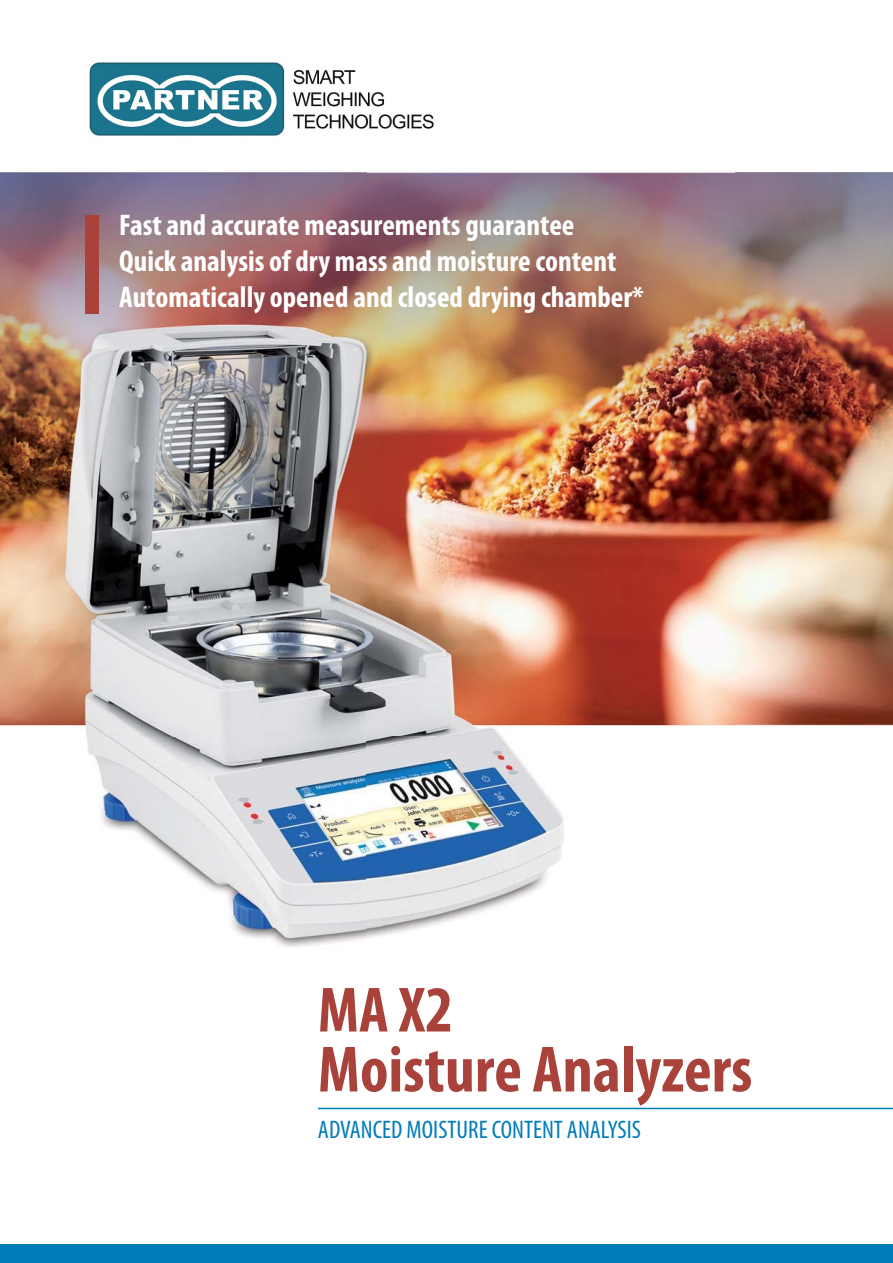
<style>
.page{position:relative;width:893px;height:1263px;background:#fff}
.page>*{position:absolute;margin:0;border:0;box-sizing:border-box;transform-origin:0 0}
.t1{font:700 condensed 66px "Myriad Pro";color:#a8423a}
.t2{font:700 condensed 64.5px "Myriad Pro";color:#a8423a}
.t3{font:700 condensed 30px/36px "Myriad Pro";color:#fff}
.t4{font:condensed 25.5px "Myriad Pro";color:#007cb9}
.s1{font-size:66px}
</style>
<div class="page">
<img style="left:0;top:172px;width:736px;height:938px">
<img style="left:735px;top:172px;width:158px;height:670px">
<div style="left:0;top:1244px;width:893px;height:19px;background:#007cb9"></div>
<div style="left:85px;top:215px;width:14px;height:98px;background:#a8423a"></div>
<hr style="left:318px;top:1108px;width:575px;height:1px;background:#007cb9">
<img style="left:89px;top:62px;width:345px;height:74px">
<p class="t3" style="left:119px;top:209px;width:526px">Fast and accurate measurements guarantee<br>Quick analysis of dry mass and moisture content<br>Automatically opened and closed drying chamber*</p>
<h2 class="t2" style="left:318px;top:985px;width:137px">MA X<span class="s1">2</span></h2>
<h1 class="t1" style="left:318px;top:1044px;width:436px">Moisture Analyzers</h1>
<p class="t4" style="left:318px;top:1120px;width:324px">ADVANCED MOISTURE CONTENT ANALYSIS</p>
</div>
